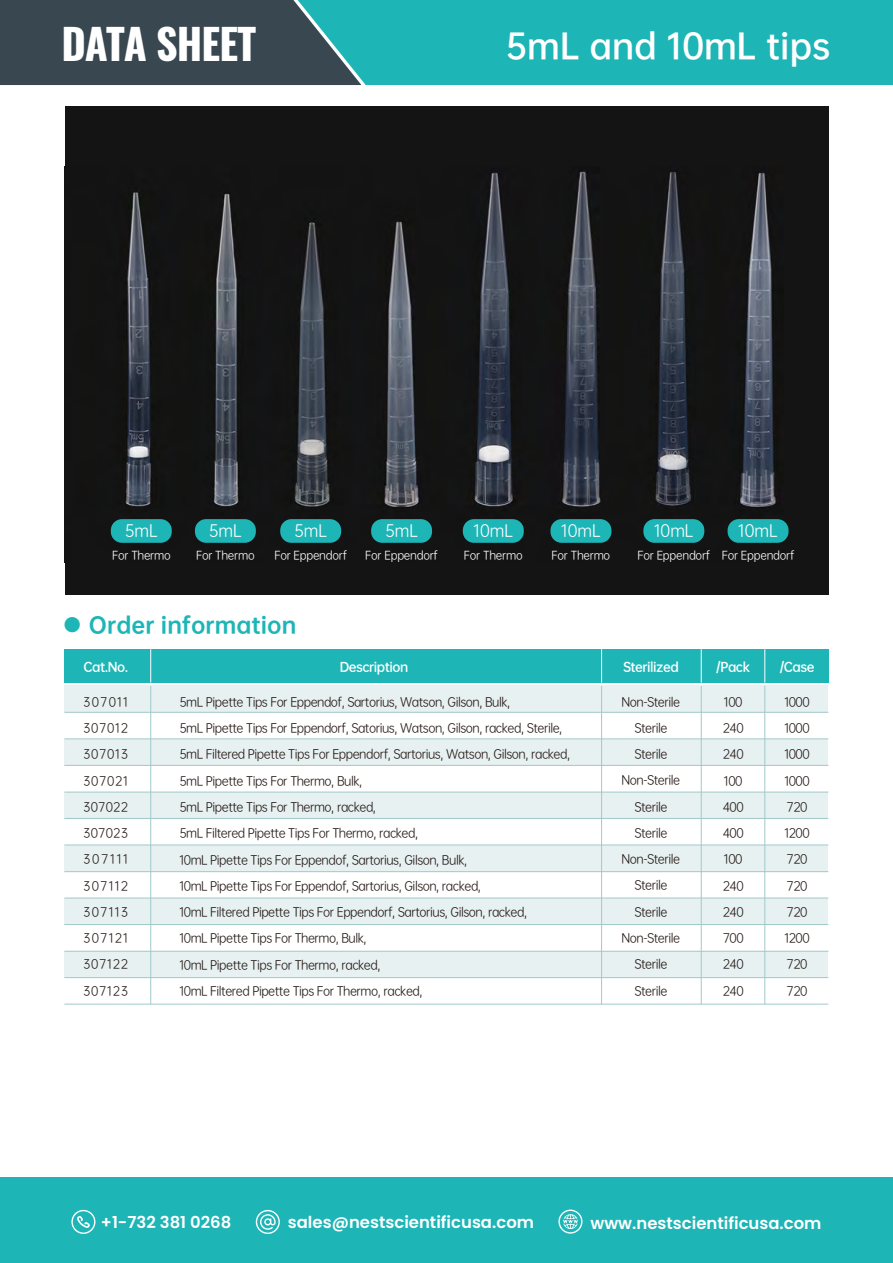
<style>
.page{position:relative;width:893px;height:1263px;background:#fff}
.page>*{position:absolute;margin:0;border:0;box-sizing:border-box;transform-origin:0 0}
.t1{font:700 42px "Oswald";letter-spacing:-.02em;color:#fff}
.t2{font:33px "OPPO Sans B";color:#fff}
.t3{font:21px "OPPO Sans H";color:#1eb5b6}
.t4{font:600 16.5px "Poppins";color:#fff}
.t5{font:16.05px "OPPO Sans R";color:#fff}
.t6{font:12.3px "OPPO Sans B";letter-spacing:-.04em;color:#fff}
.t7{font:12px/26.2px "OPPO Sans R";letter-spacing:-.04em;color:#231815;text-align:justify}
.t8{font:11.25px "OPPO Sans R";letter-spacing:-.025em;color:#fff}
</style>
<div class="page">
<div style="left:65px;top:106px;width:763px;height:488px;background:#141414"></div>
<div style="left:0;top:1178px;width:893px;height:85px;background:#1eb5b6"></div>
<svg style="left:256px;top:1210px;width:24px;height:24px"></svg>
<svg style="left:71px;top:1210px;width:24px;height:24px"></svg>
<svg style="left:558px;top:1209px;width:24px;height:24px"></svg>
<div style="left:0;top:0;width:298px;height:85px;background:#384750"></div>
<div style="left:298px;top:0;width:595px;height:85px;background:#1eb5b6"></div>
<img style="left:64px;top:166px;width:765px;height:397px">
<div style="left:111px;top:519px;width:61px;height:24px;background:#1eb5b6;border-radius:11px"></div>
<div style="left:195px;top:519px;width:61px;height:24px;background:#1eb5b6;border-radius:11px"></div>
<div style="left:280px;top:519px;width:61px;height:24px;background:#1eb5b6;border-radius:11px"></div>
<div style="left:371px;top:519px;width:61px;height:24px;background:#1eb5b6;border-radius:11px"></div>
<div style="left:463px;top:519px;width:61px;height:24px;background:#1eb5b6;border-radius:11px"></div>
<div style="left:550px;top:519px;width:61px;height:24px;background:#1eb5b6;border-radius:11px"></div>
<div style="left:643px;top:519px;width:61px;height:24px;background:#1eb5b6;border-radius:11px"></div>
<div style="left:728px;top:519px;width:60px;height:24px;background:#1eb5b6;border-radius:11px"></div>
<div style="left:64px;top:686px;width:764px;height:26px;background:#e7f1f1"></div>
<div style="left:64px;top:739px;width:764px;height:26px;background:#e7f1f1"></div>
<div style="left:64px;top:792px;width:764px;height:26px;background:#e7f1f1"></div>
<div style="left:64px;top:845px;width:764px;height:26px;background:#e7f1f1"></div>
<div style="left:64px;top:898px;width:764px;height:26px;background:#e7f1f1"></div>
<div style="left:64px;top:951px;width:764px;height:26px;background:#e7f1f1"></div>
<div style="left:64px;top:649px;width:764px;height:34px;background:#1eb5b6"></div>
<hr style="left:764px;top:649px;width:1px;height:34px;background:#fff">
<hr style="left:150px;top:649px;width:1px;height:34px;background:#fff">
<hr style="left:64px;top:738px;width:764px;height:1px;background:#a1c9c9">
<hr style="left:64px;top:712px;width:764px;height:1px;background:#a1c9c9">
<hr style="left:64px;top:765px;width:764px;height:1px;background:#a1c9c9">
<hr style="left:64px;top:792px;width:764px;height:1px;background:#a1c9c9">
<hr style="left:64px;top:818px;width:764px;height:1px;background:#a1c9c9">
<hr style="left:64px;top:844px;width:764px;height:1px;background:#a1c9c9">
<hr style="left:64px;top:871px;width:764px;height:1px;background:#a1c9c9">
<hr style="left:64px;top:898px;width:764px;height:1px;background:#a1c9c9">
<hr style="left:64px;top:924px;width:764px;height:1px;background:#a1c9c9">
<hr style="left:64px;top:951px;width:764px;height:1px;background:#a1c9c9">
<hr style="left:64px;top:977px;width:764px;height:1px;background:#a1c9c9">
<hr style="left:64px;top:1004px;width:764px;height:1px;background:#a1c9c9">
<hr style="left:764px;top:686px;width:1px;height:318px;background:#a1c9c9">
<hr style="left:150px;top:686px;width:1px;height:318px;background:#a1c9c9">
<hr style="left:601px;top:649px;width:1px;height:34px;background:#fff">
<hr style="left:601px;top:686px;width:1px;height:318px;background:#a1c9c9">
<hr style="left:701px;top:649px;width:1px;height:34px;background:#fff">
<hr style="left:701px;top:686px;width:1px;height:318px;background:#a1c9c9">
<h1 class="t1" style="left:61px;top:14px;width:196px">DATA SHEET</h1>
<h2 class="t2" style="left:506px;top:18px;width:326px">5mL and 10mL tips</h2>
<h3 class="t5" style="left:125px;top:517px;width:35px">5mL</h3>
<h3 class="t5" style="left:209px;top:517px;width:35px">5mL</h3>
<h3 class="t5" style="left:294px;top:517px;width:35px">5mL</h3>
<h3 class="t5" style="left:385px;top:517px;width:35px">5mL</h3>
<h3 class="t5" style="left:473px;top:517px;width:41px">10mL</h3>
<h3 class="t5" style="left:561px;top:517px;width:41px">10mL</h3>
<h3 class="t5" style="left:654px;top:517px;width:41px">10mL</h3>
<h3 class="t5" style="left:738px;top:517px;width:41px">10mL</h3>
<p class="t8" style="left:112px;top:547px;width:60px">For Thermo</p>
<p class="t8" style="left:196px;top:547px;width:60px">For Thermo</p>
<p class="t8" style="left:274px;top:547px;width:74px">For Eppendorf</p>
<p class="t8" style="left:365px;top:547px;width:74px">For Eppendorf</p>
<p class="t8" style="left:464px;top:547px;width:60px">For Thermo</p>
<p class="t8" style="left:552px;top:547px;width:60px">For Thermo</p>
<p class="t8" style="left:638px;top:547px;width:158px">For Eppendorf For Eppendorf</p>
<h3 class="t3" style="left:62px;top:606px;width:236px">● Order information</h3>
<p class="t6" style="left:84px;top:656px;width:46px">Cat.No.</p>
<p class="t6" style="left:340px;top:656px;width:70px">Description</p>
<p class="t6" style="left:623px;top:656px;width:57px">Sterilized</p>
<p class="t6" style="left:716px;top:656px;width:35px">/Pack</p>
<p class="t6" style="left:780px;top:656px;width:36px">/Case</p>
<p class="t7" style="left:622px;top:688px;width:60px;text-align:center">Non-Sterile<br>Sterile<br>Sterile<br>Non-Sterile<br>Sterile<br>Sterile<br>Non-Sterile<br>Sterile<br>Sterile<br>Non-Sterile<br>Sterile<br>Sterile</p>
<p class="t7" style="left:723px;top:688px;width:23px">100<br>240<br>240<br>100<br>400<br>400<br>100<br>240<br>240<br>700<br>240<br>240</p>
<p class="t7" style="left:784px;top:688px;width:27px;text-align:left">1000<br>1000<br>1000<br>1000<br>720<br>1200<br>720<br>720<br>720<br>1200<br>720<br>720</p>
<p class="t7" style="left:83px;top:688px;width:46px">307011<br>307012<br>307013<br>307021<br>307022<br>307023<br>307111<br>307112<br>307113<br>307121<br>307122<br>307123</p>
<p class="t7" style="left:179px;top:688px;width:392px;text-align:left">5mL Pipette Tips For Eppendof, Sartorius, Watson, Gilson, Bulk,<br>5mL Pipette Tips For Eppendorf, Satorius, Watson, Gilson, racked, Sterile, 5mL Filtered Pipette Tips For Eppendorf, Sartorius, Watson, Gilson, racked, 5mL Pipette Tips For Thermo, Bulk,<br>5mL Pipette Tips For Thermo, racked,<br>5mL Filtered Pipette Tips For Thermo, racked,<br>10mL Pipette Tips For Eppendof, Sartorius, Gilson, Bulk,<br>10mL Pipette Tips For Eppendof, Sartorius, Gilson, racked,<br>10mL Filtered Pipette Tips For Eppendorf, Sartorius, Gilson, racked,<br>10mL Pipette Tips For Thermo, Bulk,<br>10mL Pipette Tips For Thermo, racked,<br>10mL Filtered Pipette Tips For Thermo, racked,</p>
<h3 class="t4" style="left:101px;top:1213px;width:132px">+1-732 381 0268</h3>
<h3 class="t4" style="left:288px;top:1213px;width:248px">sales@nestscientificusa.com</h3>
<h3 class="t4" style="left:590px;top:1213px;width:233px">www.nestscientificusa.com</h3>
</div>
